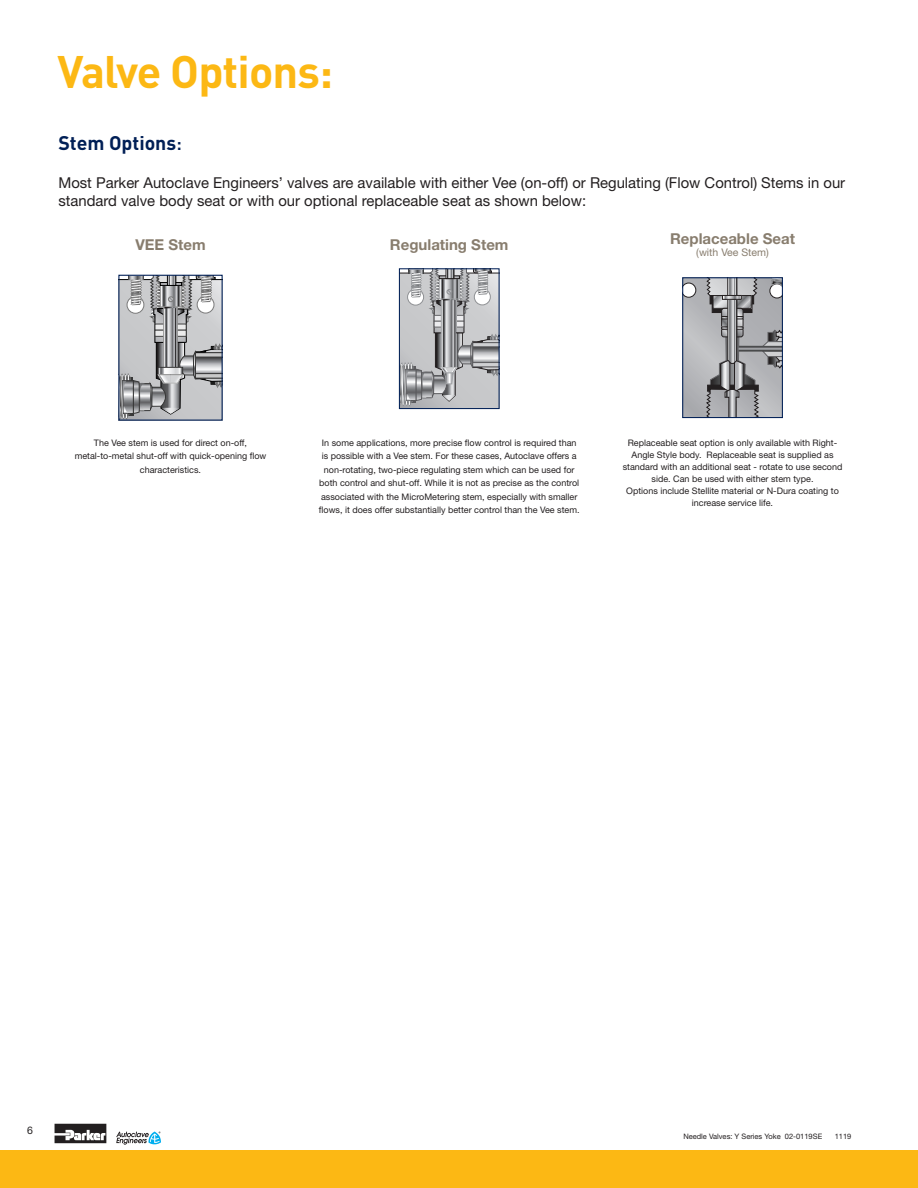
<style>
.page{position:relative;width:918px;height:1188px;background:#fff}
.page>*{position:absolute;margin:0;border:0;box-sizing:border-box;transform-origin:0 0}
.Pressure_Top_Page_GR{font:700 45px "DINOT";letter-spacing:-.02em;color:#fcb814}
.Section_subtitle_Blu{font:700 19.5px "DINOT";color:#001f56}
.WARNING_OFFER_TO_SAL{font:15px/18px "Helvetica Neue LT Std";color:#231f20}
.WARNING_OFFER_TO_SAL-2{font:700 15px "Helvetica Neue LT Std";color:#887d6e}
.WARNING_OFFER_TO_SAL-3{font:10.5px "Helvetica Neue LT Std";color:#887d6e}
.t1{font:10.5px "Helvetica Neue LT Std";color:#231f20}
.Cover_Copy{font:9px/13.5px "Helvetica Neue LT Std";color:#231f20;text-align:center}
.WARNING_OFFER_TO_SAL-4{font:9px/12px "Helvetica Neue LT Std";color:#231f20;text-align:center}
.t2{font:7.5px "Helvetica Neue LT Std";color:#231f20}
.s1{font-weight:500}
</style>
<div class="page">
<div style="left:0;top:1150px;width:918px;height:38px;background:#fcb814"></div>
<svg style="left:55px;top:1124px;width:51px;height:19px"></svg>
<svg style="left:116px;top:1132px;width:45px;height:13px"></svg>
<svg style="left:120px;top:277px;width:101px;height:142px;background:#aeafb1"></svg>
<div style="left:118px;top:275px;width:105px;height:146px;border:1px solid #001f56"></div>
<svg style="left:401px;top:270px;width:97px;height:137px;background:#b2b3b5"></svg>
<div style="left:399px;top:268px;width:101px;height:141px;border:1px solid #001f56"></div>
<svg style="left:684px;top:279px;width:97px;height:137px;background:#a4a4a7"></svg>
<div style="left:722px;top:295px;width:19px;height:4px;border:1px solid #231f20"></div>
<div style="left:682px;top:277px;width:101px;height:141px;border:1px solid #001f56"></div>
<p class="Pressure_Top_Page_GR" style="left:58px;top:42px;width:277px">Valve Options:</p>
<p class="Section_subtitle_Blu" style="left:58px;top:130px;width:125px">Stem Options<span class="s1">:</span></p>
<p class="WARNING_OFFER_TO_SAL" style="left:58px;top:174px;width:788px">Most Parker Autoclave Engineers’ valves are available with either Vee (on-off) or Regulating (Flow Control) Stems in our standard valve body seat or with our optional replaceable seat as shown below:</p>
<p class="WARNING_OFFER_TO_SAL-2" style="left:135px;top:236px;width:72px">VEE Stem</p>
<p class="WARNING_OFFER_TO_SAL-2" style="left:390px;top:236px;width:120px">Regulating Stem</p>
<p class="WARNING_OFFER_TO_SAL-2" style="left:670px;top:230px;width:126px">Replaceable Seat</p>
<p class="WARNING_OFFER_TO_SAL-3" style="left:696px;top:246px;width:74px">(with Vee Stem)</p>
<p class="Cover_Copy" style="left:75px;top:435px;width:193px">The Vee stem is used for direct on-off, metal-to-metal shut-off with quick-opening flow characteristics.</p>
<p class="Cover_Copy" style="left:319px;top:435px;width:262px">In some applications, more precise flow control is required than is possible with a Vee stem. For these cases, Autoclave offers a non-rotating, two-piece regulating stem which can be used for both control and shut-off. While it is not as precise as the control associated with the MicroMetering stem, especially with smaller flows, it does offer substantially better control than the Vee stem.</p>
<p class="WARNING_OFFER_TO_SAL-4" style="left:623px;top:436px;width:221px">Replaceable seat option is only available with Right-Angle Style body. Replaceable seat is supplied as standard with an additional seat - rotate to use second side. Can be used with either stem type.<br>Options include Stellite material or N-Dura coating to increase service life.</p>
<p class="t1" style="left:27px;top:1124px;width:7px">6</p>
<p class="t2" style="left:683px;top:1132px;width:140px">Needle Valves: Y Series Yoke 02-0119SE</p>
<p class="t2" style="left:835px;top:1132px;width:18px">1119</p>
</div>
